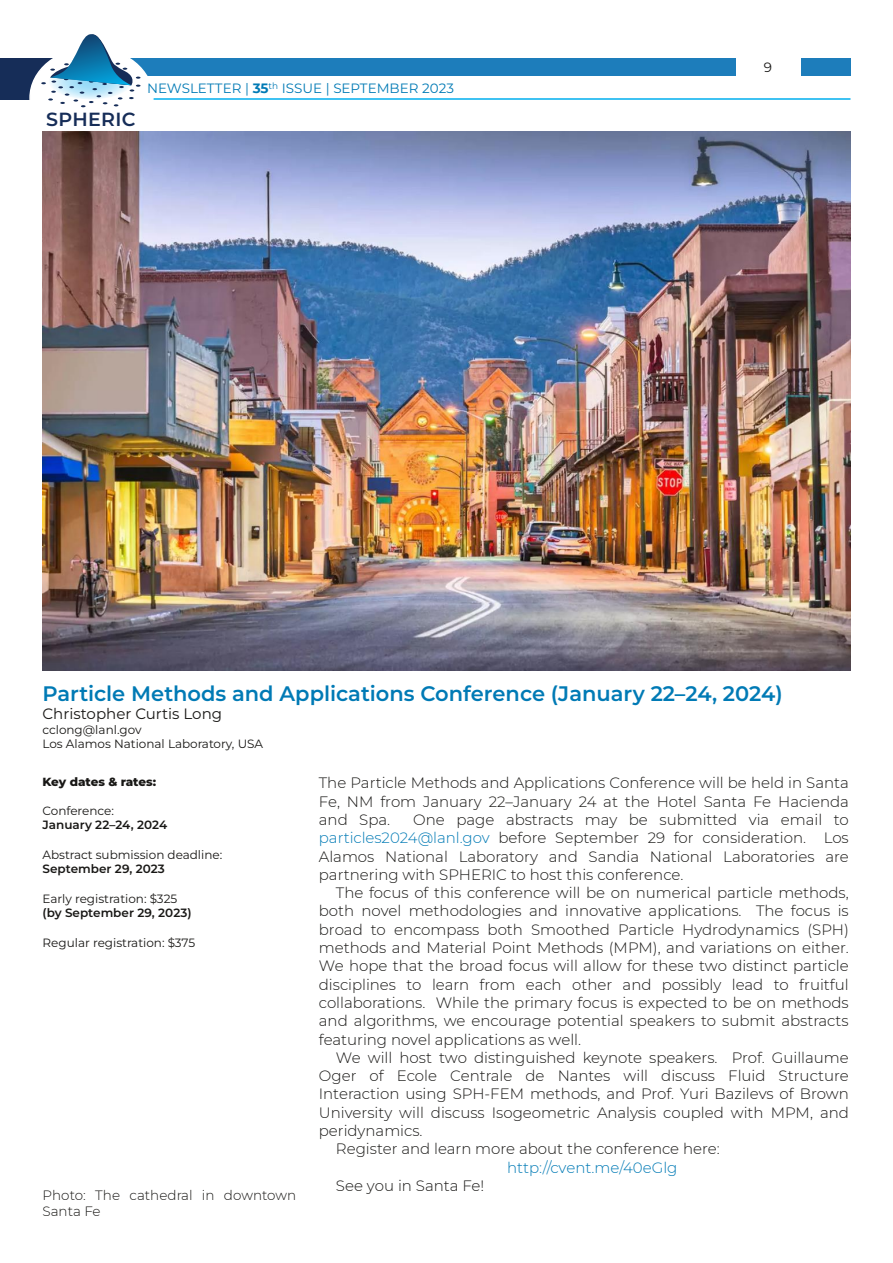
<style>
.page{position:relative;width:893px;height:1263px;background:#fff}
.page>*{position:absolute;margin:0;border:0;box-sizing:border-box;transform-origin:0 0}
.t1{font:600 21px "Montserrat";color:#007ab5}
.t2{font:600 19.05px "Montserrat";letter-spacing:.02em;color:#162d58}
.t3{font:300 15px/18.3px "Montserrat";color:#181715;text-align:justify}
.t4{font:300 15px "Montserrat";letter-spacing:-.005em;color:#007ab5}
.t5{font:15px "Montserrat";color:#181715}
.t6{font:300 13.5px/16.5px "Montserrat";color:#181715}
.t7{font:13.5px "Montserrat";color:#007ab5}
.t8{font:13.5px "Montserrat";color:#181715}
.t9{font:12px/14.7px "Montserrat";color:#181715}
.t10{font:600 12px "Montserrat";color:#181715}
.t11{font:800 12px "Montserrat";letter-spacing:-.005em;color:#181715}
.s1{font-weight:700}
.s2{color:#007ab5}
</style>
<div class="page">
<div style="left:0;top:58px;width:59px;height:42px;background:#162d58"></div>
<hr style="left:134px;top:98px;width:716px;height:2px;background:#00aeef">
<div style="left:95px;top:58px;width:641px;height:18px;background:#1d7dbb"></div>
<div style="left:30px;top:48px;width:123px;height:100px;background:#fff;border-radius:50%"></div>
<div style="left:801px;top:58px;width:49px;height:18px;background:#1d7dbb"></div>
<svg style="left:41px;top:34px;width:100px;height:73px"></svg>
<img style="left:43px;top:132px;width:807px;height:538px">
<p class="t2" style="left:46px;top:106px;width:91px">SPHERIC</p>
<p class="t7" style="left:147px;top:80px;width:308px">NEWSLETTER | <span class="s1">35</span><sup>th</sup> ISSUE | SEPTEMBER 2023</p>
<p class="t8" style="left:764px;top:58px;width:10px">9</p>
<h1 class="t1" style="left:43px;top:680px;width:742px">Particle Methods and Applications Conference (January 22–24, 2024)</h1>
<p class="t5" style="left:43px;top:704px;width:181px">Christopher Curtis Long</p>
<p class="t9" style="left:43px;top:722px;width:222px">cclong@lanl.gov<br>Los Alamos National Laboratory, USA</p>
<p class="t3" style="left:319px;top:774px;width:531px">The Particle Methods and Applications Conference will be held in Santa Fe, NM from January 22–January 24 at the Hotel Santa Fe Hacienda and Spa.</p>
<p class="t11" style="left:43px;top:774px;width:115px">Key dates &amp; rates:</p>
<p class="t9" style="left:43px;top:803px;width:73px">Conference:</p>
<p class="t10" style="left:43px;top:818px;width:126px">January 22–24, 2024</p>
<p class="t9" style="left:43px;top:847px;width:181px">Abstract submission deadline:</p>
<p class="t10" style="left:43px;top:862px;width:124px">September 29, 2023</p>
<p class="t9" style="left:43px;top:891px;width:136px">Early registration: $325</p>
<p class="t10" style="left:43px;top:906px;width:151px">(by September 29, 2023)</p>
<p class="t9" style="left:43px;top:935px;width:154px">Regular registration: $375</p>
<p class="t3" style="left:319px;top:810px;width:531px;text-indent:94px">One page abstracts may be submitted via email to <span class="s2">particles2024@lanl.gov</span> before September 29 for consideration. Los Alamos National Laboratory and Sandia National Laboratories are partnering with SPHERIC to host this conference.</p>
<p class="t3" style="left:319px;top:884px;width:531px;text-indent:17px">The focus of this conference will be on numerical particle methods, both novel methodologies and innovative applications. The focus is broad to encompass both Smoothed Particle Hydrodynamics (SPH) methods and Material Point Methods (MPM), and variations on either.<br>We hope that the broad focus will allow for these two distinct particle disciplines to learn from each other and possibly lead to fruitful collaborations. While the primary focus is expected to be on methods and algorithms, we encourage potential speakers to submit abstracts featuring novel applications as well.</p>
<p class="t3" style="left:336px;top:1048px;width:514px">We will host two distinguished keynote speakers. Prof. Guillaume</p>
<p class="t3" style="left:319px;top:1066px;width:531px">Oger of Ecole Centrale de Nantes will discuss Fluid Structure</p>
<p class="t3" style="left:319px;top:1085px;width:531px">Interaction using SPH-FEM methods, and Prof. Yuri Bazilevs of Brown</p>
<p class="t3" style="left:319px;top:1103px;width:531px">University will discuss Isogeometric Analysis coupled with MPM, and</p>
<p class="t3" style="left:319px;top:1121px;width:105px">peridynamics.</p>
<p class="t3" style="left:336px;top:1140px;width:385px">Register and learn more about the conference here:</p>
<p class="t4" style="left:507px;top:1158px;width:172px">http://cvent.me/40eGlg</p>
<p class="t3" style="left:336px;top:1176px;width:150px">See you in Santa Fe!</p>
<p class="t6" style="left:43px;top:1186px;width:255px">Photo: The cathedral in downtown<br>Santa Fe</p>
</div>
